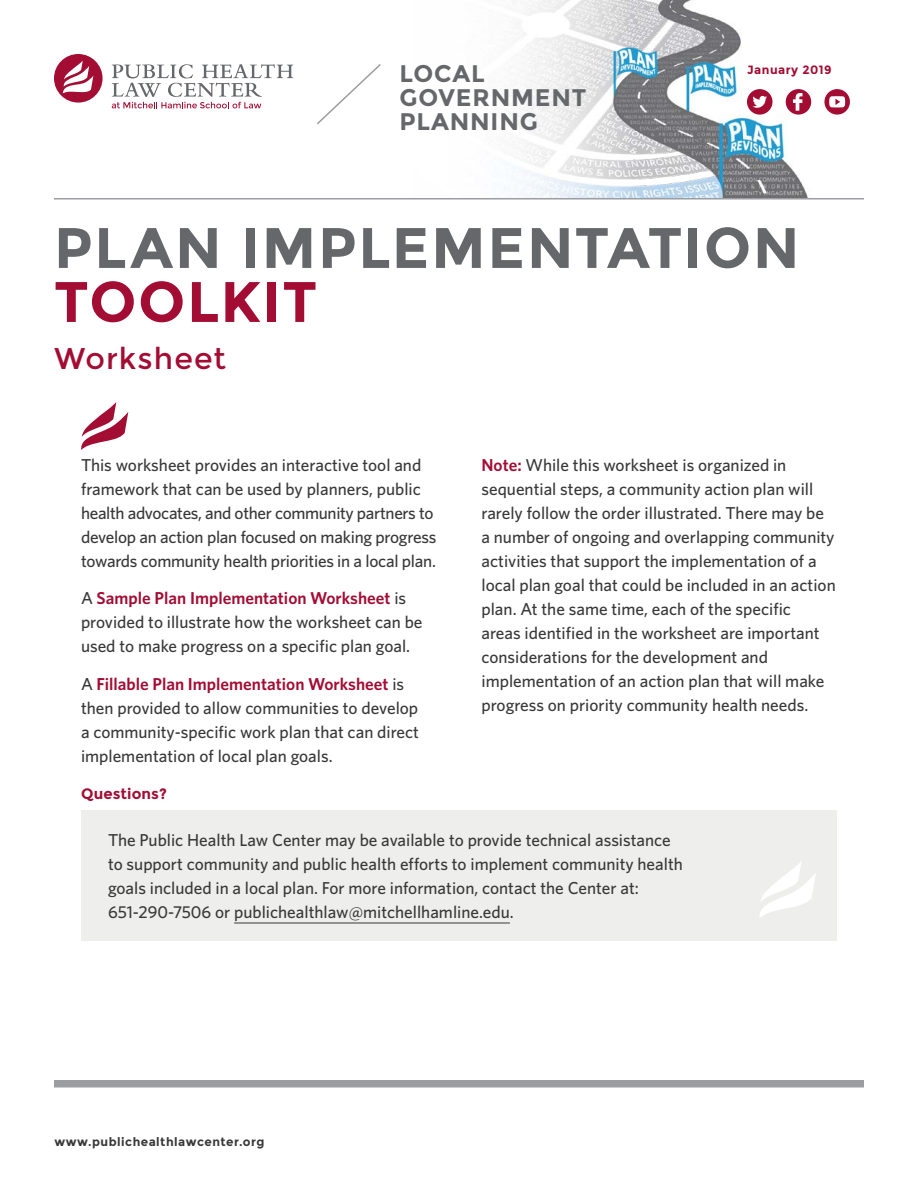
<style>
.page{position:relative;width:918px;height:1188px;background:#fff}
.page>*{position:absolute;margin:0;border:0;box-sizing:border-box;transform-origin:0 0}
.title_gray_38_poin{font:700 57px/54px "Montserrat";letter-spacing:.03em;color:#65676a}
.title_gray_38_poin-2{font:30px "Montserrat";letter-spacing:.035em;color:#a30c33}
.resource_topic{font:700 24px/24px "Montserrat";letter-spacing:.035em;color:#65676a}
.body{font:500 17.25px/24px "Whitney";color:#383839}
.sidebar_head{font:700 15px "Montserrat";letter-spacing:.01em;color:#a30c33}
.t1{font:700 12px "Montserrat";letter-spacing:.04em;color:#383839}
.t2{font:700 12px "Montserrat";letter-spacing:.04em;color:#a30c33}
.s1{color:#a30c33}
.s2{font-weight:600;color:#a30c33}
</style>
<div class="page">
<img style="left:504px;top:1px;width:308px;height:197px">
<div style="left:54px;top:1080px;width:810px;height:8px;background:#9b9da0"></div>
<svg style="left:317px;top:64px;width:64px;height:61px"></svg>
<hr style="left:54px;top:198px;width:810px;height:2px;background:#9b9da0">
<svg style="left:786px;top:89px;width:25px;height:26px"></svg>
<svg style="left:747px;top:89px;width:25px;height:26px"></svg>
<svg style="left:824px;top:89px;width:26px;height:26px"></svg>
<svg style="left:54px;top:54px;width:49px;height:49px"></svg>
<svg style="left:112px;top:64px;width:181px;height:44px"></svg>
<div style="left:81px;top:811px;width:756px;height:130px;background:#eeeeec"></div>
<hr style="left:234px;top:923px;width:276px;height:1px;background:#383839">
<svg style="left:759px;top:862px;width:57px;height:56px"></svg>
<svg style="left:81px;top:402px;width:47px;height:48px"></svg>
<p class="resource_topic" style="left:399px;top:61px;width:189px">LOCAL<br>GOVERNMENT<br>PLANNING</p>
<p class="t2" style="left:747px;top:62px;width:86px">January 2019</p>
<p class="title_gray_38_poin" style="left:54px;top:221px;width:747px">PLAN IMPLEMENTATION<br><span class="s1">TOOLKIT</span></p>
<p class="title_gray_38_poin-2" style="left:54px;top:341px;width:174px">Worksheet</p>
<p class="body" style="left:81px;top:452px;width:357px">This worksheet provides an interactive tool and framework that can be used by planners, public health advocates, and other community partners to develop an action plan focused on making progress towards community health priorities in a local plan.</p>
<p class="body" style="left:81px;top:586px;width:343px">A <span class="s2">Sample Plan Implementation Worksheet</span> is provided to illustrate how the worksheet can be used to make progress on a specific plan goal.</p>
<p class="body" style="left:81px;top:671px;width:340px">A <span class="s2">Fillable Plan Implementation Worksheet</span> is then provided to allow communities to develop a community-specific work plan that can direct implementation of local plan goals.</p>
<p class="body" style="left:482px;top:452px;width:356px"><span class="s2">Note:</span> While this worksheet is organized in sequential steps, a community action plan will rarely follow the order illustrated. There may be a number of ongoing and overlapping community activities that support the implementation of a local plan goal that could be included in an action plan. At the same time, each of the specific<br>areas identified in the worksheet are important considerations for the development and implementation of an action plan that will make progress on priority community health needs.</p>
<p class="sidebar_head" style="left:81px;top:784px;width:88px">Questions?</p>
<p class="body" style="left:108px;top:828px;width:576px">The Public Health Law Center may be available to provide technical assistance to support community and public health efforts to implement community health goals included in a local plan. For more information, contact the Center at:<br>651-290-7506 or publichealthlaw@mitchellhamline.edu.</p>
<p class="t1" style="left:55px;top:1134px;width:212px">www.publichealthlawcenter.org</p>
</div>
